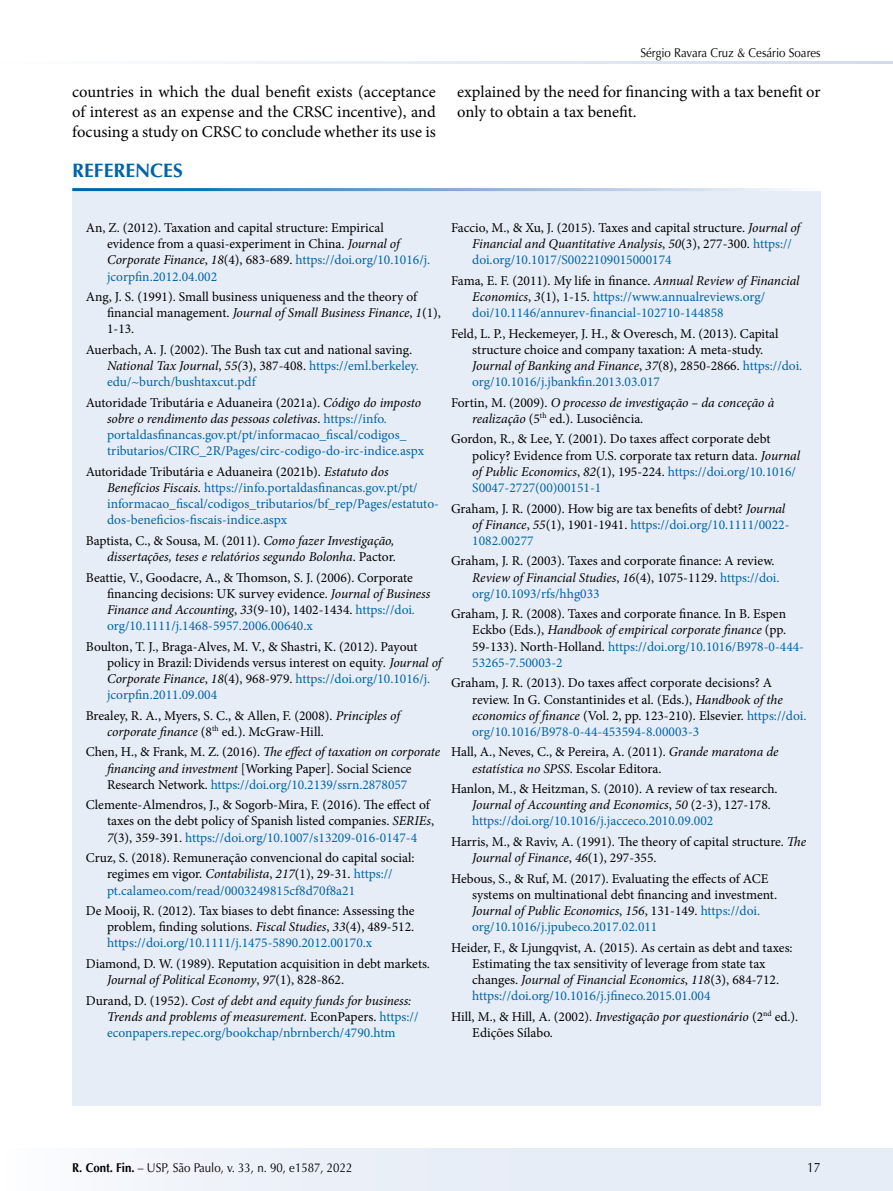
<style>
.page{position:relative;width:893px;height:1191px;background:#fff}
.page>*{position:absolute;margin:0;border:0;box-sizing:border-box;transform-origin:0 0}
.t1{font:700 19.5px "Optima LT Std";color:#0064a7}
.t2{font:16.5px/19.8px "Minion Pro";letter-spacing:-.005em;color:#000;text-align:justify}
.t3{font:13.5px/16.2px "Minion Pro";color:#000}
.t4{font:13.5px/16.2px "Minion Pro";color:#0064a7}
.t5{font:italic 13.5px/16.2px "Minion Pro";letter-spacing:-.005em;color:#000}
.t6{font:13.5px "Optima LT Std";color:#000;scale:.9 1}
.t7{font:12.75px "Optima LT Std";color:#000;scale:.9 1}
.s1{font-style:italic}
.s2{color:#0064a7}
.s3{color:#000}
.s4{font-style:italic;color:#000}
.s5{font-style:normal}
.s6{font-style:normal;color:#0064a7}
.s7{font-weight:700}
</style>
<div class="page">
<div style="left:0;top:1148px;width:893px;height:43px;background:#e7edf7"></div>
<hr style="left:0;top:61px;width:893px;height:3px;background:#cfdbee">
<div style="left:72px;top:189px;width:749px;height:917px;background:#e7edf7"></div>
<hr style="left:72px;top:188px;width:749px;height:3px;background:#fff">
<p class="t7" style="left:640px;top:45px;width:202px">Sérgio Ravara Cruz &amp; Cesário Soares</p>
<p class="t2" style="left:72px;top:82px;width:365px">countries in which the dual benefit exists (acceptance of interest as an expense and the CRSC incentive), and focusing a study on CRSC to conclude whether its use is</p>
<p class="t2" style="left:457px;top:82px;width:365px">explained by the need for financing with a tax benefit or only to obtain a tax benefit.</p>
<h1 class="t1" style="left:72px;top:159px;width:112px">REFERENCES</h1>
<p class="t3" style="left:107px;top:220px;width:325px;text-indent:-21px">An, Z. (2012). Taxation and capital structure: Empirical evidence from a quasi-experiment in China. <span class="s1">Journal of Corporate Finance</span>, <span class="s1">18</span>(4), 683-689. <span class="s2">https://doi.org/10.1016/j. jcorpfin.2012.04.002</span></p>
<p class="t3" style="left:107px;top:289px;width:335px;text-indent:-21px">Ang, J. S. (1991). Small business uniqueness and the theory of financial management. <span class="s1">Journal of Small Business Finance</span>, <span class="s1">1</span>(1),<br>1-13.</p>
<p class="t3" style="left:107px;top:341px;width:313px;text-indent:-21px">Auerbach, A. J. (2002). The Bush tax cut and national saving.<br><span class="s1">National Tax Journal</span>, <span class="s1">55(</span>3), 387-408. <span class="s2">https://eml.berkeley. edu/~burch/bushtaxcut.pdf</span></p>
<p class="t4" style="left:107px;top:394px;width:318px;text-indent:-21px"><span class="s3">Autoridade Tributária e Aduaneira (2021a).</span> <span class="s4">Código do imposto sobre o rendimento das pessoas coletivas</span><span class="s3">.</span> https://info. portaldasfinancas.gov.pt/pt/informacao_fiscal/codigos_ tributarios/CIRC_2R/Pages/circ-codigo-do-irc-indice.aspx</p>
<p class="t4" style="left:107px;top:463px;width:333px;text-indent:-21px"><span class="s3">Autoridade Tributária e Aduaneira (2021b).</span> <span class="s4">Estatuto dos Benefícios Fiscais</span><span class="s3">.</span> https://info.portaldasfinancas.gov.pt/pt/ informacao_fiscal/codigos_tributarios/bf_rep/Pages/estatuto&shy;dos-beneficios-fiscais-indice.aspx</p>
<p class="t5" style="left:86px;top:532px;width:312px;text-align:right"><span class="s5">Baptista, C., &amp; Sousa, M. (2011).</span> Como fazer Investigação, dissertações, teses e relatórios segundo Bolonha<span class="s5">. Pactor.</span></p>
<p class="t3" style="left:107px;top:569px;width:325px;text-indent:-21px">Beattie, V., Goodacre, A., &amp; Thomson, S. J. (2006). Corporate financing decisions: UK survey evidence. <span class="s1">Journal of Business Finance and Accounting</span>, <span class="s1">33</span>(9-10), 1402-1434. <span class="s2">https://doi. org/10.1111/j.1468-5957.2006.00640.x</span></p>
<p class="t3" style="left:107px;top:638px;width:336px;text-indent:-21px">Boulton, T. J., Braga-Alves, M. V., &amp; Shastri, K. (2012). Payout policy in Brazil:Dividends versus interest on equity<span class="s1">. Journal of Corporate Finance</span>, <span class="s1">18</span>(4), 968-979. <span class="s2">https://doi.org/10.1016/j. jcorpfin.2011.09.004</span></p>
<p class="t3" style="left:107px;top:707px;width:294px;text-indent:-21px">Brealey, R. A., Myers, S. C., &amp; Allen, F. (2008). <span class="s1">Principles of corporate finance</span> (8<sup>th</sup> ed.). McGraw-Hill.</p>
<p class="t3" style="left:107px;top:744px;width:335px;text-indent:-21px">Chen, H., &amp; Frank, M. Z. (2016). <span class="s1">The effect of taxation on corporate financing and investment</span> [Working Paper]. Social Science<br>Research Network. <span class="s2">https://doi.org/10.2139/ssrn.2878057</span></p>
<p class="t3" style="left:107px;top:797px;width:328px;text-indent:-21px">Clemente-Almendros, J., &amp; Sogorb-Mira, F. (2016). The effect of taxes on the debt policy of Spanish listed companies. <span class="s1">SERIEs</span>,<br><span class="s1">7</span>(3), 359-391. <span class="s2">https://doi.org/10.1007/s13209-016-0147-4</span></p>
<p class="t3" style="left:107px;top:849px;width:309px;text-indent:-21px">Cruz, S. (2018). Remuneração convencional do capital social: regimes em vigor. <span class="s1">Contabilista</span>, <span class="s1">217</span>(1), 29-31. <span class="s2">https:// pt.calameo.com/read/0003249815cf8d70f8a21</span></p>
<p class="t3" style="left:107px;top:902px;width:309px;text-align:justify;text-indent:-21px">De Mooij, R. (2012). Tax biases to debt finance: Assessing the problem, finding solutions. <span class="s1">Fiscal Studies</span>, <span class="s1">33</span>(4), 489-512. <span class="s2">https://doi.org/10.1111/j.1475-5890.2012.00170.x</span></p>
<p class="t3" style="left:107px;top:955px;width:325px;text-indent:-21px">Diamond, D. W. (1989). Reputation acquisition in debt markets<span class="s1">.<br>Journal of Political Economy</span>, <span class="s1">97</span>(1), 828-862.</p>
<p class="t5" style="left:107px;top:992px;width:313px;text-indent:-21px"><span class="s5">Durand, D. (1952).</span> Cost of debt and equity funds for business:<br>Trends and problems of measurement<span class="s5">. EconPapers.</span> <span class="s6">https:// econpapers.repec.org/bookchap/nbrnberch/4790.htm</span></p>
<p class="t3" style="left:472px;top:220px;width:330px;text-indent:-21px">Faccio, M., &amp; Xu, J. (2015). Taxes and capital structure. <span class="s1">Journal of<br>Financial and Quantitative Analysis</span>, <span class="s1">50</span>(3), 277-300. <span class="s2">https:// doi.org/10.1017/S0022109015000174</span></p>
<p class="t4" style="left:472px;top:272px;width:329px;text-indent:-21px"><span class="s3">Fama, E. F. (2011). My life in finance.</span> <span class="s4">Annual Review of Financial<br>Economics</span><span class="s3">,</span> <span class="s4">3</span><span class="s3">(1), 1-15.</span> https://www.annualreviews.org/ doi/10.1146/annurev-financial-102710-144858</p>
<p class="t3" style="left:472px;top:325px;width:332px;text-indent:-21px">Feld, L. P., Heckemeyer, J. H., &amp; Overesch, M. (2013). Capital structure choice and company taxation: A meta-study.<br><span class="s1">Journal of Banking and Finance</span>, <span class="s1">37</span>(8), 2850-2866. <span class="s2">https://doi. org/10.1016/j.jbankfin.2013.03.017</span></p>
<p class="t5" style="left:472px;top:394px;width:304px;text-indent:-21px"><span class="s5">Fortin, M. (2009).</span> O processo de investigação – da conceção à realização <span class="s5">(5</span><sup>th</sup> <span class="s5">ed.). Lusociência.</span></p>
<p class="t3" style="left:472px;top:431px;width:329px;text-indent:-21px">Gordon, R., &amp; Lee, Y. (2001). Do taxes affect corporate debt policy? Evidence from U.S. corporate tax return data. <span class="s1">Journal of Public Economics</span>, <span class="s1">82</span>(1), 195-224. <span class="s2">https://doi.org/10.1016/ S0047-2727(00)00151-1</span></p>
<p class="t3" style="left:472px;top:500px;width:319px;text-indent:-21px">Graham, J. R. (2000). How big are tax benefits of debt? <span class="s1">Journal of Finance</span>, <span class="s1">55</span>(1), 1901-1941. <span class="s2">https://doi.org/10.1111/0022-<br>1082.00277</span></p>
<p class="t3" style="left:472px;top:553px;width:309px;text-indent:-21px">Graham, J. R. (2003). Taxes and corporate finance: A review.<br><span class="s1">Review of Financial Studies</span>, <span class="s1">16</span>(4), 1075-1129. <span class="s2">https://doi. org/10.1093/rfs/hhg033</span></p>
<p class="t3" style="left:472px;top:606px;width:333px;text-indent:-21px">Graham, J. R. (2008). Taxes and corporate finance. In B. Espen Eckbo (Eds.), <span class="s1">Handbook of empirical corporate finance</span> (pp.<br>59-133). North-Holland. <span class="s2">https://doi.org/10.1016/B978-0-444- 53265-7.50003-2</span></p>
<p class="t3" style="left:472px;top:675px;width:336px;text-indent:-21px">Graham, J. R. (2013). Do taxes affect corporate decisions? A review. In G. Constantinides et al. (Eds.), <span class="s1">Handbook of the economics of finance</span> (Vol. 2, pp. 123-210). Elsevier. <span class="s2">https://doi. org/10.1016/B978-0-44-453594-8.00003-3</span></p>
<p class="t3" style="left:472px;top:744px;width:308px;text-indent:-21px">Hall, A., Neves, C., &amp; Pereira, A. (2011). <span class="s1">Grande maratona de estatística no SPSS</span>. Escolar Editora.</p>
<p class="t3" style="left:472px;top:780px;width:307px;text-indent:-21px">Hanlon, M., &amp; Heitzman, S. (2010). A review of tax research.<br><span class="s1">Journal of Accounting and Economics</span>, <span class="s1">50</span> (2-3), 127-178. <span class="s2">https://doi.org/10.1016/j.jacceco.2010.09.002</span></p>
<p class="t3" style="left:472px;top:833px;width:335px;text-indent:-21px">Harris, M., &amp; Raviv, A. (1991). The theory of capital structure. <span class="s1">The<br>Journal of Finance</span>, <span class="s1">46</span>(1), 297-355.</p>
<p class="t3" style="left:472px;top:870px;width:306px;text-indent:-21px">Hebous, S., &amp; Ruf, M. (2017). Evaluating the effects of ACE systems on multinational debt financing and investment.<br><span class="s1">Journal of Public Economics</span>, <span class="s1">156</span>, 131-149. <span class="s2">https://doi. org/10.1016/j.jpubeco.2017.02.011</span></p>
<p class="t3" style="left:472px;top:939px;width:322px;text-indent:-21px">Heider, F., &amp; Ljungqvist, A. (2015). As certain as debt and taxes:<br>Estimating the tax sensitivity of leverage from state tax changes. <span class="s1">Journal of Financial Economics</span>, <span class="s1">118</span>(3), 684-712. <span class="s2">https://doi.org/10.1016/j.jfineco.2015.01.004</span></p>
<p class="t3" style="left:472px;top:1008px;width:328px;text-indent:-21px">Hill, M., &amp; Hill, A. (2002). <span class="s1">Investigação por questionário</span> (2<sup>nd</sup> ed.).<br>Edições Sílabo.</p>
<p class="t7" style="left:72px;top:1160px;width:313px"><span class="s7">R. Cont. Fin.</span> – USP, São Paulo, v. 33, n. 90, e1587, 2022</p>
<p class="t6" style="left:807px;top:1160px;width:17px">17</p>
</div>
